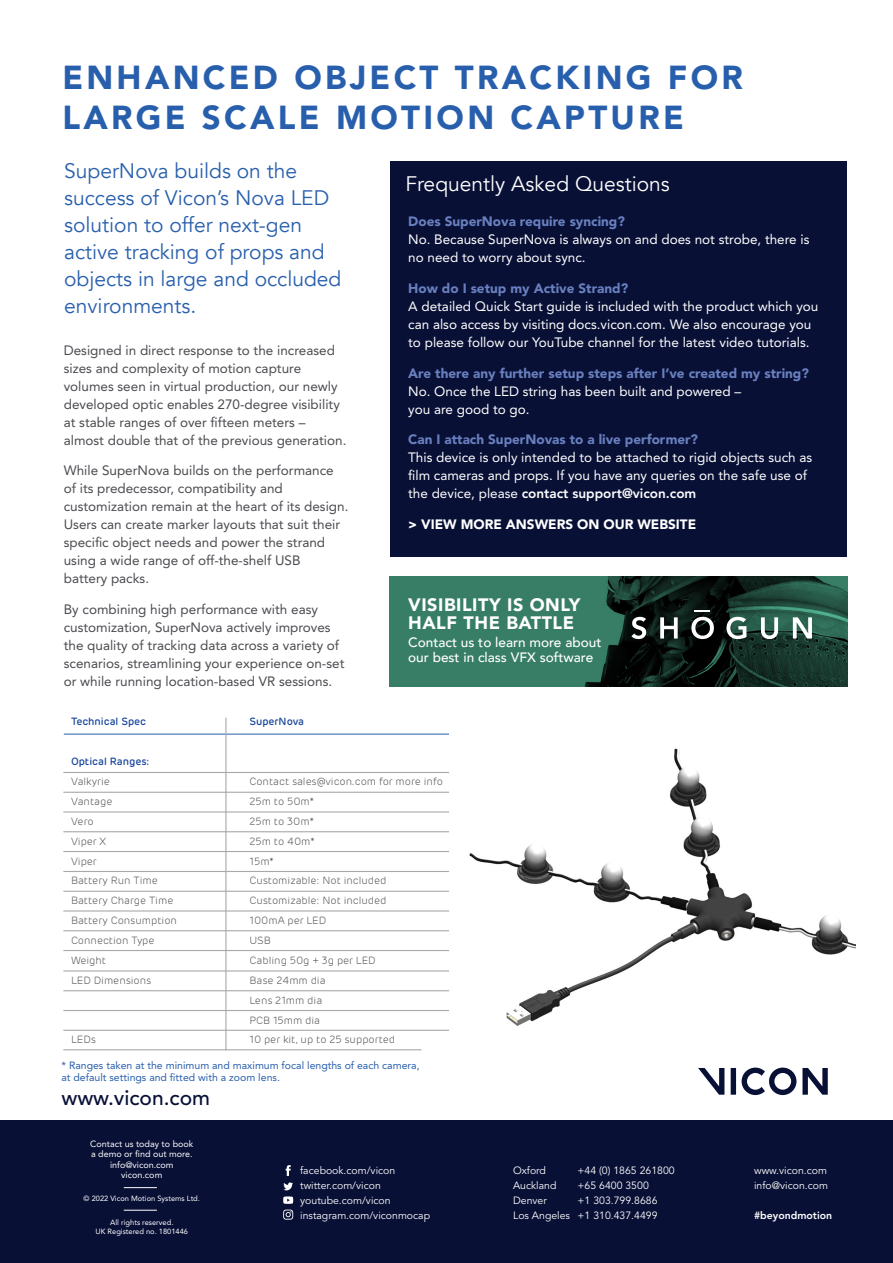
<style>
.page{position:relative;width:893px;height:1263px;background:#fff}
.page>*{position:absolute;margin:0;border:0;box-sizing:border-box;transform-origin:0 0}
.t1{font:900 33px/40.7px "Avenir LT Pro";letter-spacing:.1em;color:#285fad}
.t2{font:21px/27px "Avenir";color:#285fad}
.t3{font:21px "Avenir";color:#fff}
.t4{font:500 21px "Avenir LT Pro";color:#091036}
.t5{font:900 18px/18.1px "Avenir";letter-spacing:.03em;color:#fff}
.t6{font:500 13.65px/14.9px "Avenir";color:#fff}
.t7{font:13.5px/18px "Avenir LT Pro";color:#4a4a50}
.t8{font:13.5px/18px "Avenir LT Pro";color:#fff}
.t9{font:900 13.5px "Avenir LT Pro";color:#6980c0}
.t10{font:900 13.5px "Avenir LT Pro";color:#fff}
.t11{font:300 10.5px/19.8px "Rubrik";color:#57585a}
.t12{font:10.5px/15px "Avenir LT Pro";color:#fff}
.t13{font:10.5px/12.6px "Avenir LT Pro";color:#285fad}
.t14{font:500 10.5px "Rubrik";color:#18469d}
.t15{font:800 10.5px "Avenir LT Pro";color:#fff}
.t16{font:9px/10.5px "Avenir LT Pro";color:#fff;text-align:center}
.t17{font:7.5px/9px "Avenir LT Pro";color:#fff;text-align:center}
.s1{font-weight:800}
</style>
<div class="page">
<div style="left:390px;top:162px;width:456px;height:395px;background:#091036"></div>
<div style="left:0;top:1121px;width:893px;height:142px;background:#091036"></div>
<svg style="left:286px;top:1165px;width:5px;height:11px"></svg>
<svg style="left:283px;top:1182px;width:10px;height:8px"></svg>
<svg style="left:283px;top:1196px;width:10px;height:23px"></svg>
<svg style="left:698px;top:1067px;width:130px;height:28px"></svg>
<hr style="left:124px;top:1210px;width:33px;height:1px;background:#fff">
<hr style="left:124px;top:1187px;width:33px;height:1px;background:#fff">
<hr style="left:63px;top:831px;width:386px;height:1px;background:#a8a9ad">
<hr style="left:63px;top:871px;width:386px;height:1px;background:#a8a9ad">
<hr style="left:63px;top:851px;width:386px;height:1px;background:#a8a9ad">
<hr style="left:64px;top:734px;width:385px;height:1px;background:#285fad">
<hr style="left:63px;top:930px;width:386px;height:1px;background:#a8a9ad">
<hr style="left:63px;top:1010px;width:386px;height:1px;background:#a8a9ad">
<hr style="left:63px;top:1030px;width:386px;height:1px;background:#a8a9ad">
<hr style="left:63px;top:1049px;width:358px;height:1px;background:#a8a9ad">
<hr style="left:63px;top:792px;width:386px;height:1px;background:#a8a9ad">
<hr style="left:63px;top:891px;width:386px;height:1px;background:#a8a9ad">
<hr style="left:63px;top:970px;width:386px;height:1px;background:#a8a9ad">
<hr style="left:63px;top:772px;width:386px;height:1px;background:#a8a9ad">
<hr style="left:63px;top:950px;width:386px;height:1px;background:#a8a9ad">
<hr style="left:63px;top:811px;width:386px;height:1px;background:#a8a9ad">
<hr style="left:63px;top:910px;width:386px;height:1px;background:#a8a9ad">
<hr style="left:63px;top:990px;width:386px;height:1px;background:#a8a9ad">
<hr style="left:225px;top:718px;width:1px;height:332px;background:#a8a9ad">
<img style="left:390px;top:576px;width:457px;height:110px">
<svg style="left:631px;top:617px;width:15px;height:22px"></svg>
<svg style="left:660px;top:617px;width:18px;height:21px"></svg>
<svg style="left:726px;top:617px;width:20px;height:22px"></svg>
<svg style="left:761px;top:617px;width:17px;height:22px"></svg>
<svg style="left:793px;top:617px;width:19px;height:21px"></svg>
<svg style="left:691px;top:610px;width:23px;height:29px"></svg>
<img style="left:469px;top:748px;width:387px;height:278px">
<h1 class="t1" style="left:62px;top:57px;width:682px">ENHANCED OBJECT TRACKING FOR<br>LARGE SCALE MOTION CAPTURE</h1>
<h2 class="t2" style="left:64px;top:158px;width:279px">SuperNova builds on the success of Vicon’s Nova LED solution to offer next-gen active tracking of props and objects in large and occluded environments.</h2>
<p class="t7" style="left:64px;top:341px;width:284px">Designed in direct response to the increased sizes and complexity of motion capture volumes seen in virtual production, our newly developed optic enables 270-degree visibility at stable ranges of over fifteen meters – almost double that of the previous generation.</p>
<p class="t7" style="left:64px;top:462px;width:286px">While SuperNova builds on the performance of its predecessor, compatibility and customization remain at the heart of its design.<br>Users can create marker layouts that suit their specific object needs and power the strand using a wide range of off-the-shelf USB<br>battery packs.</p>
<p class="t7" style="left:64px;top:600px;width:282px">By combining high performance with easy customization, SuperNova actively improves the quality of tracking data across a variety of scenarios, streamlining your experience on-set or while running location-based VR sessions.</p>
<h2 class="t3" style="left:405px;top:171px;width:266px">Frequently Asked Questions</h2>
<p class="t9" style="left:408px;top:213px;width:218px">Does SuperNova require syncing?</p>
<p class="t8" style="left:408px;top:230px;width:403px">No. Because SuperNova is always on and does not strobe, there is no need to worry about sync.</p>
<p class="t9" style="left:408px;top:280px;width:221px">How do I setup my Active Strand?</p>
<p class="t8" style="left:408px;top:297px;width:412px">A detailed Quick Start guide is included with the product which you can also access by visiting docs.vicon.com. We also encourage you to please follow our YouTube channel for the latest video tutorials.</p>
<p class="t9" style="left:408px;top:365px;width:402px">Are there any further setup steps after I’ve created my string?</p>
<p class="t8" style="left:408px;top:382px;width:334px">No. Once the LED string has been built and powered – you are good to go.</p>
<p class="t9" style="left:408px;top:431px;width:291px">Can I attach SuperNovas to a live performer?</p>
<p class="t8" style="left:408px;top:448px;width:405px">This device is only intended to be attached to rigid objects such as film cameras and props. If you have any queries on the safe use of the device, please <span class="s1">contact support@vicon.com</span></p>
<p class="t10" style="left:408px;top:516px;width:289px">&gt; VIEW MORE ANSWERS ON OUR WEBSITE</p>
<h3 class="t5" style="left:408px;top:595px;width:174px">VISIBILITY IS ONLY<br>HALF THE BATTLE</h3>
<p class="t6" style="left:408px;top:634px;width:195px">Contact us to learn more about our best in class VFX software</p>
<p class="t14" style="left:71px;top:715px;width:77px">Technical Spec</p>
<p class="t14" style="left:71px;top:755px;width:80px">Optical Ranges:</p>
<p class="t11" style="left:71px;top:772px;width:108px">Valkyrie<br>Vantage<br>Vero<br>Viper X<br>Viper<br>Battery Run Time<br>Battery Charge Time<br>Battery Consumption<br>Connection Type<br>Weight<br>LED Dimensions</p>
<p class="t14" style="left:249px;top:715px;width:56px">SuperNova</p>
<p class="t11" style="left:249px;top:772px;width:195px">Contact sales@vicon.com for more info<br>25m to 50m*<br>25m to 30m*<br>25m to 40m*<br>15m*<br>Customizable: Not included<br>Customizable: Not included<br>100mA per LED<br>USB<br>Cabling 50g + 3g per LED<br>Base 24mm dia<br>Lens 21mm dia<br>PCB 15mm dia<br>10 per kit, up to 25 supported</p>
<p class="t13" style="left:61px;top:1059px;width:360px">* Ranges taken at the minimum and maximum focal lengths of each camera, at default settings and fitted with a zoom lens.</p>
<p class="t11" style="left:71px;top:1030px;width:26px">LEDs</p>
<h2 class="t4" style="left:61px;top:1085px;width:150px">www.vicon.com</h2>
<p class="t16" style="left:90px;top:1138px;width:105px">Contact us today to book a demo or find out more. info@vicon.com vicon.com</p>
<p class="t17" style="left:84px;top:1194px;width:118px">© 2022 Vicon Motion Systems Ltd.</p>
<p class="t17" style="left:96px;top:1218px;width:94px">All rights reserved.<br>UK Registered no. 1801446</p>
<p class="t12" style="left:300px;top:1163px;width:131px">facebook.com/vicon twitter.com/vicon youtube.com/vicon instagram.com/viconmocap</p>
<p class="t12" style="left:513px;top:1163px;width:34px">Oxford</p>
<p class="t12" style="left:578px;top:1163px;width:99px">+44 (0) 1865 261800</p>
<p class="t12" style="left:513px;top:1178px;width:45px">Auckland</p>
<p class="t12" style="left:578px;top:1178px;width:73px">+65 6400 3500</p>
<p class="t12" style="left:513px;top:1193px;width:35px">Denver</p>
<p class="t12" style="left:513px;top:1193px;width:146px;text-align:right">+1 303.799.8686<br>Los Angeles +1 310.437.4499</p>
<p class="t12" style="left:754px;top:1163px;width:75px">www.vicon.com info@vicon.com</p>
<p class="t15" style="left:754px;top:1209px;width:80px">#beyondmotion</p>
</div>
